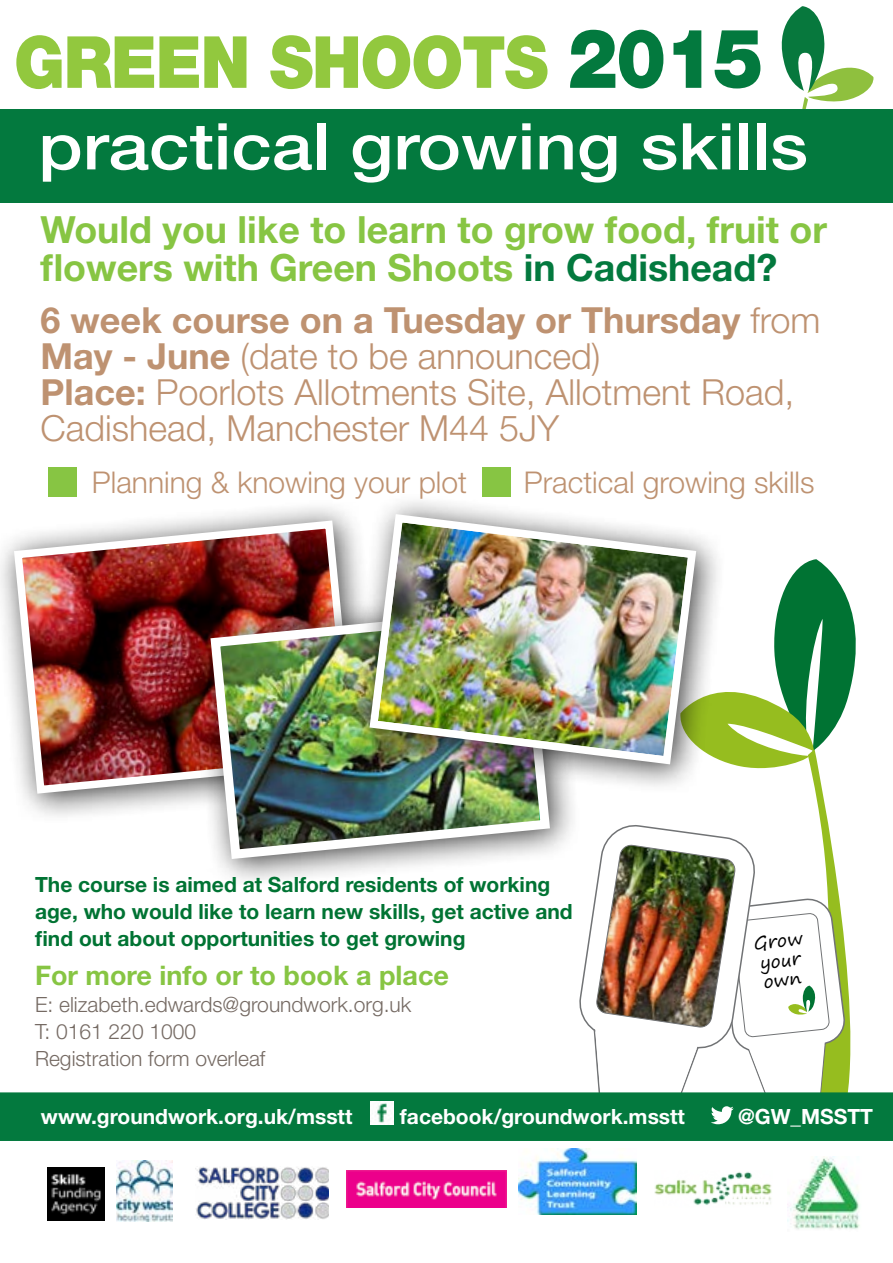
<style>
.page{position:relative;width:893px;height:1263px;background:#fff}
.page>*{position:absolute;margin:0;border:0;box-sizing:border-box;transform-origin:0 0}
.t1{font:900 72px "Helvetica Neue LT Std";letter-spacing:-.02em;color:#92c83e;scale:.91 1}
.t2{font:500 64.5px "Helvetica Neue LT Std";color:#fff;scale:1.13 1}
.t3{font:700 37.5px/37.5px "Helvetica Neue LT Std";color:#87c543}
.t4{font:300 36px/36px "Helvetica Neue LT Std";color:#be9271}
.t5{font:300 30px "Helvetica Neue LT Std";color:#be9271}
.t6{font:700 27px "Helvetica Neue LT Std";color:#87c543}
.t7{font:700 21px/27px "Helvetica Neue LT Std";color:#007333}
.t8{font:300 21px/27px "Helvetica Neue LT Std";color:#756a63}
.t9{font:700 21px "Helvetica Neue LT Std";color:#fff}
.t10{font:18px/19.5px "Segoe Print";color:#000}
.s1{font-size:82.5px;color:#03793e}
.s2{color:#03793e}
.s3{font-weight:700}
</style>
<div class="page">
<div style="left:0;top:499px;width:387px;height:325px;background:#000;opacity:.75"></div>
<img style="left:10px;top:516px;width:338px;height:43px">
<div style="left:348px;top:492px;width:379px;height:303px;background:#000;opacity:.75"></div>
<img style="left:365px;top:510px;width:335px;height:49px">
<svg style="left:781px;top:6px;width:93px;height:103px"></svg>
<div style="left:0;top:109px;width:893px;height:94px;background:#03793e"></div>
<img style="left:0;top:559px;width:893px;height:582px">
<div style="left:482px;top:467px;width:28px;height:30px;background:#87c543"></div>
<div style="left:48px;top:467px;width:29px;height:30px;background:#87c543"></div>
<img style="left:788px;top:1157px;width:72px;height:73px">
<img style="left:48px;top:1168px;width:56px;height:53px">
<img style="left:196px;top:1167px;width:132px;height:53px">
<img style="left:117px;top:1161px;width:56px;height:60px">
<img style="left:655px;top:1172px;width:117px;height:33px">
<img style="left:518px;top:1148px;width:118px;height:67px">
<img style="left:347px;top:1170px;width:159px;height:38px">
<h1 class="t1" style="left:14px;top:19px;width:825px">GREEN SHOOTS <span class="s1">2015</span></h1>
<h2 class="t2" style="left:38px;top:108px;width:683px">practical growing skills</h2>
<p class="t3" style="left:40px;top:210px;width:788px">Would you like to learn to grow food, fruit or flowers with Green Shoots <span class="s2">in Cadishead?</span></p>
<p class="t4" style="left:40px;top:301px;width:782px"><span class="s3">6 week course on a Tuesday or Thursday</span> from <span class="s3">May - June</span> (date to be announced)<br><span class="s3">Place:</span> Poorlots Allotments Site, Allotment Road, Cadishead, Manchester M44 5JY</p>
<p class="t5" style="left:92px;top:464px;width:377px">Planning &amp; knowing your plot</p>
<p class="t5" style="left:524px;top:464px;width:292px">Practical growing skills</p>
<p class="t7" style="left:35px;top:871px;width:539px">The course is aimed at Salford residents of working age, who would like to learn new skills, get active and find out about opportunities to get growing</p>
<p class="t6" style="left:35px;top:959px;width:415px">For more info or to book a place</p>
<p class="t8" style="left:35px;top:991px;width:378px">E: elizabeth.edwards@groundwork.org.uk<br>T: 0161 220 1000<br>Registration form overleaf</p>
<p class="t10" style="left:753px;top:933px;width:51px;rotate:-6deg">Grow your own</p>
<p class="t9" style="left:41px;top:1103px;width:313px">www.groundwork.org.uk/msstt</p>
<p class="t9" style="left:400px;top:1103px;width:287px">facebook/groundwork.msstt</p>
<p class="t9" style="left:738px;top:1103px;width:137px">@GW_MSSTT</p>
</div>
